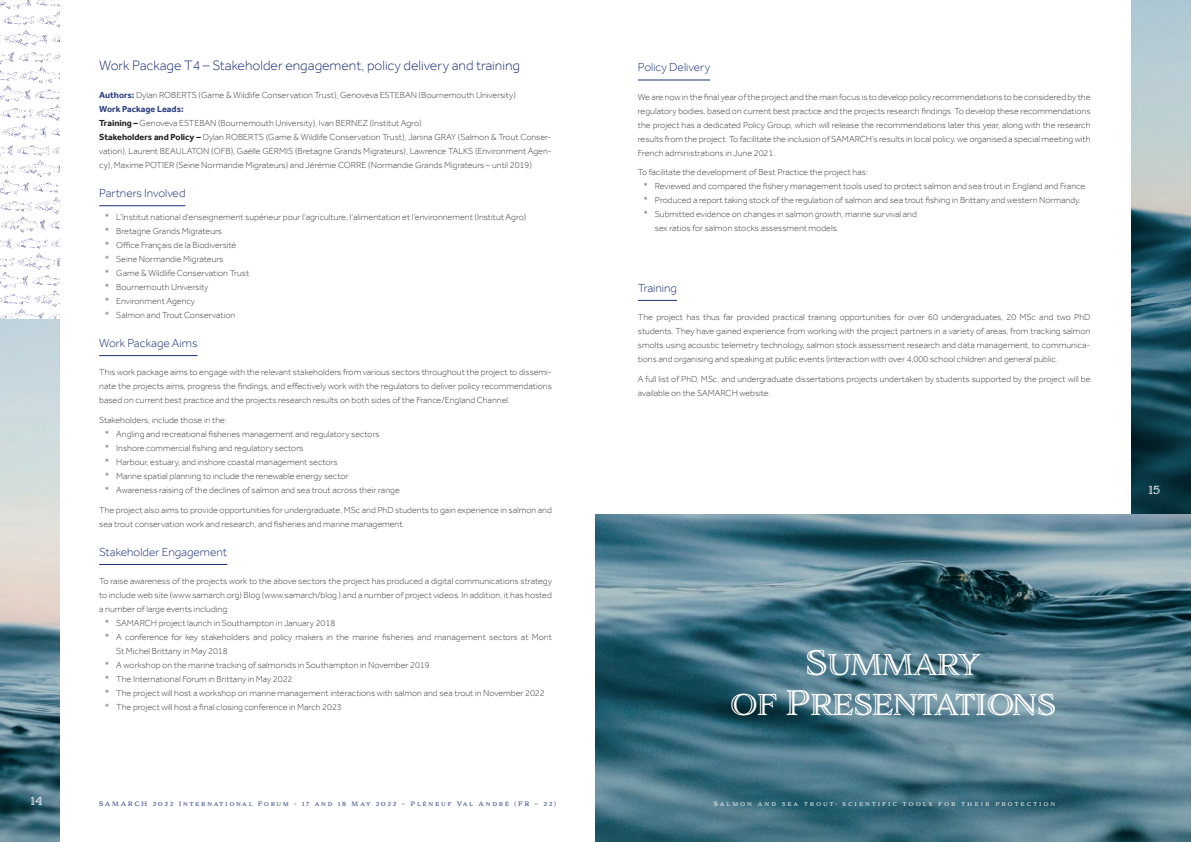
<style>
.page{position:relative;width:1191px;height:842px;background:#fff}
.page>*{position:absolute;margin:0;border:0;box-sizing:border-box;transform-origin:0 0}
.t1{font:33px/39.6px "Adorn S Engraved";letter-spacing:-.07em;color:#fff;text-align:center}
.t2{font:300 14px "Effra";color:#1c3177}
.t3{font:300 12px "Effra";color:#1c3177}
.t4{font:12px "Adorn S Engraved";color:#fff}
.t5{font:300 9px/14px "Effra";color:#3e3e3f}
.t6{font:6px "Adorn S Engraved";letter-spacing:.28em;color:#1c3177}
.t7{font:6px "Adorn S Engraved";letter-spacing:.325em;color:#fff}
.s1{font-weight:700;color:#2b3f80}
.s2{font-weight:700;color:#231f20}
</style>
<div class="page">
<img style="left:0;top:0;width:60px;height:842px">
<img style="left:1131px;top:0;width:60px;height:514px">
<img style="left:595px;top:514px;width:596px;height:328px">
<hr style="left:638px;top:80px;width:72px;height:1px;background:#1c3177">
<hr style="left:638px;top:300px;width:39px;height:1px;background:#1c3177">
<hr style="left:99px;top:206px;width:86px;height:1px;background:#1c3177">
<hr style="left:99px;top:355px;width:98px;height:1px;background:#1c3177">
<hr style="left:99px;top:564px;width:128px;height:1px;background:#1c3177">
<h2 class="t2" style="left:99px;top:57px;width:422px">Work Package T4 – Stakeholder engagement, policy delivery and training</h2>
<p class="t5" style="left:99px;top:88px;width:454px"><span class="s1">Authors:</span> Dylan ROBERTS (Game &amp; Wildlife Conservation Trust), Genoveva ESTEBAN (Bournemouth University)<br><span class="s1">Work Package Leads:<br></span><span class="s2">Training –</span> Genoveva ESTEBAN (Bournemouth University), Ivan BERNEZ (Institut Agro)<br><span class="s2">Stakeholders and Policy –</span> Dylan ROBERTS (Game &amp; Wildlife Conservation Trust), Janina GRAY (Salmon &amp; Trout Conser&shy;vation), Laurent BEAULATON (OFB), Gaëlle GERMIS (Bretagne Grands Migrateurs), Lawrence TALKS (Environment Agen&shy;cy), Maxime POTIER (Seine Normandie Migrateurs) and Jérémie CORRE (Normandie Grands Migrateurs – until 2019)</p>
<h3 class="t3" style="left:99px;top:186px;width:88px">Partners Involved</h3>
<p class="t5" style="left:105px;top:209px;width:423px">* L’Institut national d’enseignement supérieur pour I’agriculture, I’alimentation et l’environnement (Institut Agro) * Bretagne Grands Migrateurs<br>* Office Français de la Biodiversité<br>* Seine Normandie Migrateurs<br>* Game &amp; Wildlife Conservation Trust<br>* Bournemouth University<br>* Environment Agency<br>* Salmon and Trout Conservation</p>
<h3 class="t3" style="left:99px;top:336px;width:100px">Work Package Aims</h3>
<p class="t5" style="left:99px;top:365px;width:454px;text-align:justify">This work package aims to engage with the relevant stakeholders from various sectors throughout the project to dissemi&shy;nate the projects aims, progress the findings, and effectively work with the regulators to deliver policy recommendations based on current best practice and the projects research results on both sides of the France/England Channel.</p>
<p class="t5" style="left:105px;top:413px;width:296px;text-indent:-6px">Stakeholders, include those in the:<br>* Angling and recreational fisheries management and regulatory sectors<br>* Inshore commercial fishing and regulatory sectors<br>* Harbour, estuary, and inshore coastal management sectors<br>* Marine spatial planning to include the renewable energy sector<br>* Awareness raising of the declines of salmon and sea trout across their range</p>
<p class="t5" style="left:99px;top:502px;width:454px">The project also aims to provide opportunities for undergraduate, MSc and PhD students to gain experience in salmon and sea trout conservation work and research, and fisheries and marine management.</p>
<h3 class="t3" style="left:99px;top:545px;width:129px">Stakeholder Engagement</h3>
<p class="t5" style="left:99px;top:574px;width:454px">To raise awareness of the projects work to the above sectors the project has produced a digital communications strategy</p>
<p class="t5" style="left:99px;top:588px;width:454px">to include web site (www.samarch.org) Blog (www.samarch/blog ) and a number of project videos. In addition, it has hosted</p>
<p class="t5" style="left:99px;top:602px;width:131px">a number of large events including:</p>
<p class="t5" style="left:105px;top:616px;width:232px">* SAMARCH project launch in Southampton in January 2018</p>
<p class="t5" style="left:105px;top:630px;width:448px">* A conference for key stakeholders and policy makers in the marine fisheries and management sectors at Mont</p>
<p class="t5" style="left:116px;top:644px;width:113px">St Michel Brittany in May 2018</p>
<p class="t5" style="left:105px;top:658px;width:326px">* A workshop on the marine tracking of salmonids in Southampton in November 2019</p>
<p class="t5" style="left:105px;top:672px;width:189px">* The International Forum in Brittany in May 2022</p>
<p class="t5" style="left:105px;top:686px;width:441px">* The project will host a workshop on marine management interactions with salmon and sea trout in November 2022</p>
<p class="t5" style="left:105px;top:700px;width:238px">* The project will host a final closing conference in March 2023</p>
<h3 class="t4" style="left:30px;top:793px;width:14px">14</h3>
<p class="t6" style="left:99px;top:800px;width:458px">SAMARCH 2022 International Forum - 17 and 18 May 2022 – Pléneuf Val André (FR – 22)</p>
<h3 class="t3" style="left:638px;top:60px;width:74px">Policy Delivery</h3>
<p class="t5" style="left:638px;top:89px;width:454px;text-align:justify">We are now in the final year of the project and the main focus is to develop policy recommendations to be considered by the regulatory bodies, based on current best practice and the projects research findings. To develop these recommendations the project has a dedicated Policy Group, which will release the recommendations later this year, along with the research results from the project. To facilitate the inclusion of SAMARCH’s results in local policy, we organised a special meeting with French administrations in June 2021.</p>
<p class="t5" style="left:638px;top:165px;width:232px">To facilitate the development of Best Practice the project has:</p>
<p class="t5" style="left:643px;top:179px;width:445px">* Reviewed and compared the fishery management tools used to protect salmon and sea trout in England and France.</p>
<p class="t5" style="left:643px;top:193px;width:438px">* Produced a report taking stock of the regulation of salmon and sea trout fishing in Brittany and western Normandy.</p>
<p class="t5" style="left:643px;top:207px;width:275px">* Submitted evidence on changes in salmon growth, marine survival and</p>
<p class="t5" style="left:655px;top:221px;width:185px">sex ratios for salmon stocks assessment models.</p>
<h3 class="t3" style="left:638px;top:281px;width:41px">Training</h3>
<p class="t5" style="left:638px;top:310px;width:454px;text-align:justify">The project has thus far provided practical training opportunities for over 60 undergraduates, 20 MSc and two PhD students. They have gained experience from working with the project partners in a variety of areas, from tracking salmon smolts using acoustic telemetry technology, salmon stock assessment research and data management, to communica&shy;tions and organising and speaking at public events (interaction with over 4,000 school children and general public.</p>
<p class="t5" style="left:638px;top:371px;width:454px">A full list of PhD, MSc, and undergraduate dissertations projects undertaken by students supported by the project will be available on the SAMARCH website.</p>
<h3 class="t4" style="left:1148px;top:482px;width:13px">15</h3>
<h1 class="t1" style="left:729px;top:644px;width:329px">Summary<br>of Presentations</h1>
<p class="t7" style="left:714px;top:800px;width:343px">Salmon and sea trout: scientific tools for their protection</p>
</div>
